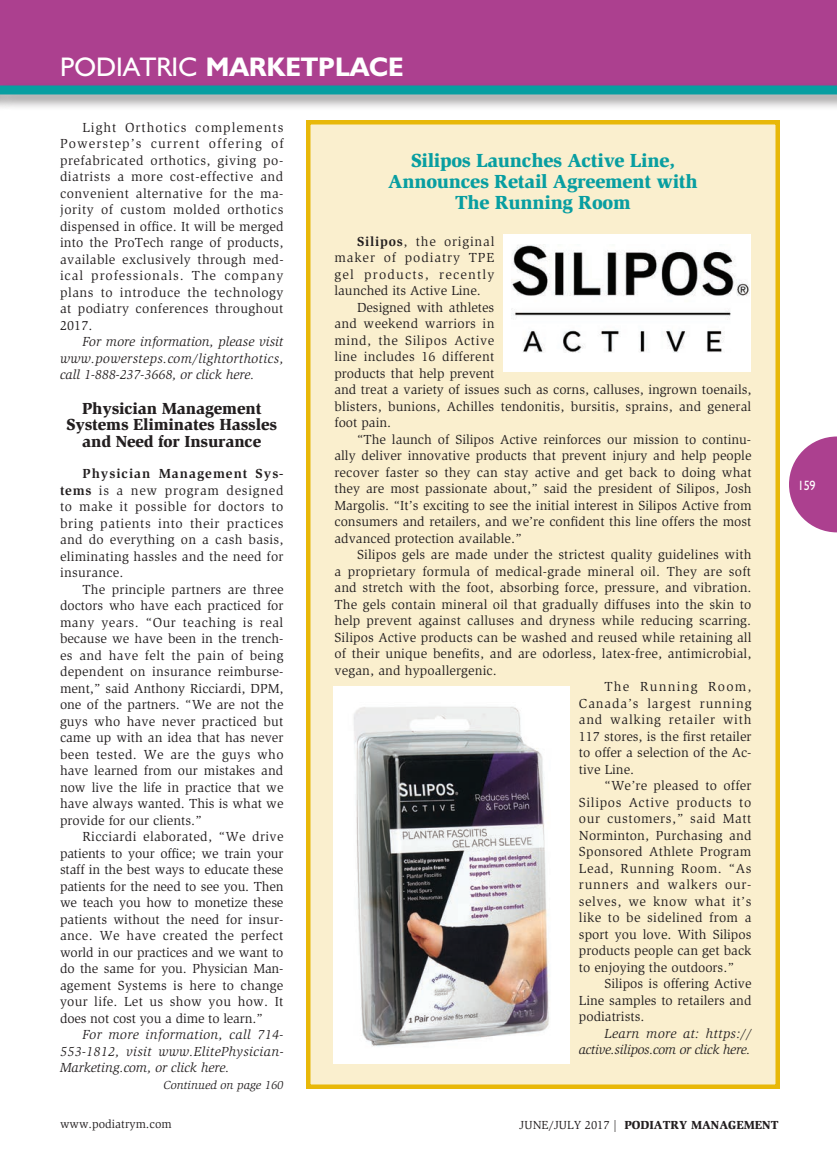
<style>
.page{position:relative;width:837px;height:1161px;background:#fff}
.page>*{position:absolute;margin:0;border:0;box-sizing:border-box;transform-origin:0 0}
.t1{font:700 27px "Humanist 521 BT";color:#fff}
.t2{font:900 19.5px/21px "Slimbach";letter-spacing:-.015em;color:#089ea1;text-align:center}
.t3{font:900 16.5px/16.5px "Slimbach";letter-spacing:-.01em;color:#231f20;text-align:center}
.t4{font:13.5px/16.5px "Slimbach";letter-spacing:.01em;color:#231f20;text-align:justify}
.t5{font:italic 13.5px/16.5px "Slimbach";color:#231f20;text-align:justify}
.t6{font:italic 13.5px/16.5px "Slimbach";letter-spacing:-.02em;color:#231f20;text-align:right}
.t7{font:13.5px "Slimbach";letter-spacing:.05em;color:#231f20}
.t8{font:13.5px "Slimbach";letter-spacing:.04em;color:#231f20}
.t9{font:13.5px "Slimbach";letter-spacing:.045em;color:#231f20}
.t10{font:13.5px "Slimbach";letter-spacing:.065em;color:#231f20}
.t11{font:13.5px "Slimbach";letter-spacing:.035em;color:#231f20}
.t12{font:13.5px "Slimbach";letter-spacing:.09em;color:#231f20}
.t13{font:13.5px "Humanist 521 BT";color:#fff;scale:.9 1}
.t14{font:900 12px "Slimbach";color:#231f20}
.t15{font:italic 12px "Slimbach";color:#231f20}
.t16{font:12px "Slimbach";color:#231f20}
.s1{font-weight:400}
.s2{font-weight:700}
</style>
<div class="page">
<svg style="left:789px;top:436px;width:48px;height:96px"></svg>
<div style="left:0;top:0;width:837px;height:88px;background:#ac408f"></div>
<div style="left:0;top:82px;width:837px;height:29px;background:#231f20;opacity:.5"></div>
<div style="left:0;top:86px;width:837px;height:8px;background:#089ea1"></div>
<div style="left:306px;top:120px;width:474px;height:969px;background:#faefce;border:4px solid #e8b809"></div>
<div style="left:503px;top:234px;width:248px;height:138px;background:#fff"></div>
<img style="left:512px;top:245px;width:238px;height:108px">
<img style="left:333px;top:687px;width:237px;height:377px">
<h1 class="t1" style="left:60px;top:50px;width:345px"><span class="s1">PODIATRIC</span> MARKETPLACE</h1>
<p class="t4" style="left:60px;top:119px;width:225px;text-indent:23px">Light Orthotics complements Powerstep’s current offering of prefabricated orthotics, giving po&shy;diatrists a more cost-effective and convenient alternative for the ma&shy;jority of custom molded orthotics dispensed in office. It will be merged into the ProTech range of products, available exclusively through med&shy;ical professionals. The company plans to introduce the technology at podiatry conferences throughout 2017.</p>
<p class="t5" style="left:60px;top:333px;width:225px;text-indent:23px">For more information, please visit www.powersteps.com/lightorthotics, call 1-888-237-3668, or click here.</p>
<p class="t3" style="left:66px;top:400px;width:212px">Physician Management<br>Systems Eliminates Hassles and Need for Insurance</p>
<p class="t4" style="left:60px;top:465px;width:225px;text-indent:23px"><span class="s2">Physician Management Sys&shy;tems</span> is a new program designed to make it possible for doctors to bring patients into their practices and do everything on a cash basis, eliminating hassles and the need for insurance.</p>
<p class="t4" style="left:60px;top:581px;width:225px;text-indent:23px">The principle partners are three doctors who have each practiced for many years. “Our teaching is real because we have been in the trench&shy;es and have felt the pain of being dependent on insurance reimburse&shy;ment,” said Anthony Ricciardi, DPM, one of the partners. “We are not the guys who have never practiced but came up with an idea that has never been tested. We are the guys who have learned from our mistakes and now live the life in practice that we have always wanted. This is what we provide for our clients.”</p>
<p class="t4" style="left:60px;top:828px;width:225px;text-indent:23px">Ricciardi elaborated, “We drive patients to your office; we train your staff in the best ways to educate these patients for the need to see you. Then we teach you how to monetize these patients without the need for insur&shy;ance. We have created the perfect world in our practices and we want to do the same for you. Physician Man&shy;agement Systems is here to change your life. Let us show you how. It does not cost you a dime to learn.”</p>
<p class="t5" style="left:60px;top:1026px;width:225px;text-indent:23px">For more information, call 714- 553-1812, visit www.ElitePhysician-Marketing.com, or click here.</p>
<p class="t15" style="left:164px;top:1078px;width:121px">Continued on page 160</p>
<h2 class="t2" style="left:388px;top:150px;width:311px">Silipos Launches Active Line,<br>Announces Retail Agreement with<br>The Running Room</h2>
<p class="t4" style="left:334px;top:233px;width:161px;text-indent:23px"><span class="s2">Silipos</span>, the original maker of podiatry TPE gel products, recently launched its Active Line.</p>
<p class="t4" style="left:334px;top:299px;width:419px;text-align:left;text-indent:23px">Designed with athletes<br>and weekend warriors in<br>mind, the Silipos Active<br>line includes 16 different<br>products that help prevent<br>and treat a variety of issues such as corns, calluses, ingrown toenails, blisters, bunions, Achilles tendonitis, bursitis, sprains, and general foot pain.</p>
<p class="t4" style="left:334px;top:431px;width:419px;text-indent:23px">“The launch of Silipos Active reinforces our mission to continu&shy;ally deliver innovative products that prevent injury and help people recover faster so they can stay active and get back to doing what they are most passionate about,” said the president of Silipos, Josh Margolis. “It’s exciting to see the initial interest in Silipos Active from consumers and retailers, and we’re confident this line offers the most advanced protection available.”</p>
<p class="t4" style="left:357px;top:547px;width:396px">Silipos gels are made under the strictest quality guidelines with</p>
<p class="t4" style="left:334px;top:563px;width:418px">a proprietary formula of medical-grade mineral oil. They are soft</p>
<p class="t4" style="left:334px;top:580px;width:419px">and stretch with the foot, absorbing force, pressure, and vibration.</p>
<p class="t4" style="left:334px;top:596px;width:419px">The gels contain mineral oil that gradually diffuses into the skin to</p>
<p class="t4" style="left:334px;top:613px;width:418px">help prevent against calluses and dryness while reducing scarring.</p>
<p class="t4" style="left:334px;top:629px;width:419px">Silipos Active products can be washed and reused while retaining all</p>
<p class="t4" style="left:334px;top:646px;width:418px">of their unique benefits, and are odorless, latex-free, antimicrobial,</p>
<p class="t4" style="left:334px;top:662px;width:164px">vegan, and hypoallergenic.</p>
<p class="t12" style="left:604px;top:679px;width:149px">The Running Room,</p>
<p class="t10" style="left:579px;top:696px;width:174px">Canada’s largest running</p>
<p class="t7" style="left:579px;top:712px;width:174px">and walking retailer with</p>
<p class="t4" style="left:579px;top:728px;width:174px">117 stores, is the first retailer</p>
<p class="t4" style="left:579px;top:745px;width:174px">to offer a selection of the Ac-</p>
<p class="t4" style="left:579px;top:761px;width:57px">tive Line.</p>
<p class="t4" style="left:604px;top:778px;width:149px">“We’re pleased to offer</p>
<p class="t9" style="left:579px;top:795px;width:174px">Silipos Active products to</p>
<p class="t8" style="left:579px;top:811px;width:174px">our customers,” said Matt</p>
<p class="t4" style="left:579px;top:827px;width:174px">Norminton, Purchasing and</p>
<p class="t4" style="left:579px;top:844px;width:174px">Sponsored Athlete Program</p>
<p class="t8" style="left:579px;top:861px;width:174px">Lead, Running Room. “As</p>
<p class="t7" style="left:579px;top:877px;width:174px">runners and walkers our-</p>
<p class="t11" style="left:579px;top:894px;width:174px">selves, we know what it’s</p>
<p class="t4" style="left:579px;top:910px;width:174px">like to be sidelined from a</p>
<p class="t4" style="left:579px;top:926px;width:174px">sport you love. With Silipos</p>
<p class="t4" style="left:579px;top:943px;width:174px">products people can get back</p>
<p class="t4" style="left:579px;top:959px;width:156px">to enjoying the outdoors.”</p>
<p class="t4" style="left:604px;top:976px;width:149px">Silipos is offering Active</p>
<p class="t4" style="left:579px;top:992px;width:174px">Line samples to retailers and</p>
<p class="t4" style="left:579px;top:1009px;width:67px">podiatrists.</p>
<p class="t6" style="left:579px;top:1025px;width:174px">Learn more at: https:// active.silipos.com or click here.</p>
<p class="t16" style="left:60px;top:1117px;width:113px">www.podiatrym.com</p>
<p class="t14" style="left:520px;top:1117px;width:260px"><span class="s1">JUNE/JULY 2017 |</span> PODIATRY MANAGEMENT</p>
<p class="t13" style="left:798px;top:477px;width:21px">159</p>
</div>
